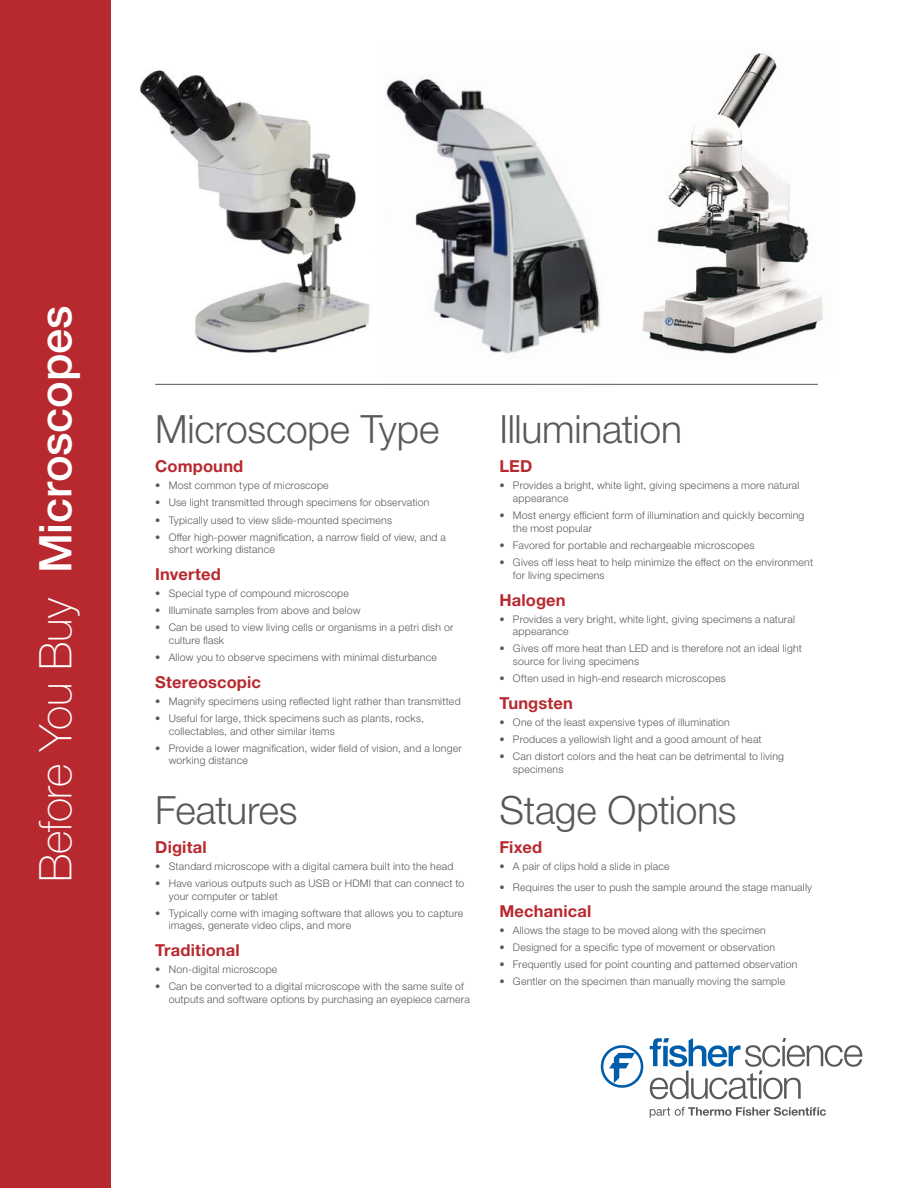
<style>
.page{position:relative;width:918px;height:1188px;background:#fff}
.page>*{position:absolute;margin:0;border:0;box-sizing:border-box;transform-origin:0 0}
.t1{font:100 45px "Helvetica Neue LTW1 G";letter-spacing:-.005em;color:#fff}
.t2{font:300 39px "Helvetica Neue LTW1 G";letter-spacing:-.005em;color:#58595b}
.t3{font:700 16.5px "Helvetica Neue LTW1 G";letter-spacing:.01em;color:#b8292f}
.t4{font:300 10.5px/12.8px "Helvetica Neue LTW1 G";letter-spacing:.02em;color:#58595b}
.s1{font-weight:500}
</style>
<div class="page">
<svg style="left:650px;top:1107px;width:176px;height:11px"></svg>
<svg style="left:601px;top:1045px;width:42px;height:43px"></svg>
<svg style="left:650px;top:1038px;width:212px;height:61px"></svg>
<img style="left:140px;top:70px;width:230px;height:283px">
<img style="left:642px;top:52px;width:181px;height:302px">
<img style="left:384px;top:79px;width:230px;height:305px">
<div style="left:0;top:0;width:111px;height:1188px;background:#b8292f"></div>
<hr style="left:155px;top:384px;width:663px;height:1px;background:#58595b">
<h1 class="t1" style="left:29px;top:882px;width:578px;rotate:-90deg">Before You Buy <span class="s1">Microscopes</span></h1>
<h2 class="t2" style="left:155px;top:406px;width:286px">Microscope Type</h2>
<h3 class="t3" style="left:155px;top:456px;width:90px">Compound</h3>
<p class="t4" style="left:155px;top:479px;width:175px">• Most common type of microscope</p>
<p class="t4" style="left:155px;top:496px;width:276px">• Use light transmitted through specimens for observation</p>
<p class="t4" style="left:155px;top:513px;width:238px">• Typically used to view slide-mounted specimens</p>
<p class="t4" style="left:169px;top:530px;width:279px;text-indent:-14px">• Offer high-power magnification, a narrow field of view, and a short working distance</p>
<h3 class="t3" style="left:155px;top:564px;width:67px">Inverted</h3>
<p class="t4" style="left:155px;top:587px;width:195px">• Special type of compound microscope</p>
<p class="t4" style="left:155px;top:604px;width:207px">• Illuminate samples from above and below</p>
<p class="t4" style="left:169px;top:621px;width:286px;text-indent:-14px">• Can be used to view living cells or organisms in a petri dish or culture flask</p>
<p class="t4" style="left:155px;top:651px;width:283px">• Allow you to observe specimens with minimal disturbance</p>
<h3 class="t3" style="left:155px;top:672px;width:107px">Stereoscopic</h3>
<p class="t4" style="left:155px;top:695px;width:307px">• Magnify specimens using reflected light rather than transmitted</p>
<p class="t4" style="left:169px;top:712px;width:257px;text-indent:-14px">• Useful for large, thick specimens such as plants, rocks, collectables, and other similar items</p>
<p class="t4" style="left:169px;top:741px;width:295px;text-indent:-14px">• Provide a lower magnification, wider field of vision, and a longer working distance</p>
<h2 class="t2" style="left:155px;top:786px;width:144px">Features</h2>
<h3 class="t3" style="left:155px;top:837px;width:53px">Digital</h3>
<p class="t4" style="left:155px;top:860px;width:300px">• Standard microscope with a digital camera built into the head</p>
<p class="t4" style="left:169px;top:877px;width:297px;text-indent:-14px">• Have various outputs such as USB or HDMI that can connect to your computer or tablet</p>
<p class="t4" style="left:169px;top:906px;width:296px;text-indent:-14px">• Typically come with imaging software that allows you to capture images, generate video clips, and more</p>
<h3 class="t3" style="left:155px;top:940px;width:86px">Traditional</h3>
<p class="t4" style="left:155px;top:963px;width:124px">• Non-digital microscope</p>
<p class="t4" style="left:169px;top:980px;width:303px;text-indent:-14px">• Can be converted to a digital microscope with the same suite of outputs and software options by purchasing an eyepiece camera</p>
<h2 class="t2" style="left:499px;top:406px;width:184px">Illumination</h2>
<h3 class="t3" style="left:499px;top:456px;width:34px">LED</h3>
<p class="t4" style="left:513px;top:479px;width:288px;text-indent:-14px">• Provides a bright, white light, giving specimens a more natural appearance</p>
<p class="t4" style="left:513px;top:509px;width:293px;text-indent:-14px">• Most energy efficient form of illumination and quickly becoming the most popular</p>
<p class="t4" style="left:499px;top:539px;width:256px">• Favored for portable and rechargeable microscopes</p>
<p class="t4" style="left:513px;top:556px;width:302px;text-indent:-14px">• Gives off less heat to help minimize the effect on the environment for living specimens</p>
<h3 class="t3" style="left:499px;top:589px;width:68px">Halogen</h3>
<p class="t4" style="left:513px;top:612px;width:284px;text-indent:-14px">• Provides a very bright, white light, giving specimens a natural appearance</p>
<p class="t4" style="left:513px;top:642px;width:291px;text-indent:-14px">• Gives off more heat than LED and is therefore not an ideal light source for living specimens</p>
<p class="t4" style="left:499px;top:672px;width:228px">• Often used in high-end research microscopes</p>
<h3 class="t3" style="left:499px;top:693px;width:75px">Tungsten</h3>
<p class="t4" style="left:499px;top:716px;width:232px">• One of the least expensive types of illumination</p>
<p class="t4" style="left:499px;top:733px;width:264px">• Produces a yellowish light and a good amount of heat</p>
<p class="t4" style="left:513px;top:750px;width:273px;text-indent:-14px">• Can distort colors and the heat can be detrimental to living specimens</p>
<h2 class="t2" style="left:499px;top:786px;width:239px">Stage Options</h2>
<h3 class="t3" style="left:499px;top:837px;width:44px">Fixed</h3>
<p class="t4" style="left:499px;top:860px;width:172px">• A pair of clips hold a slide in place</p>
<p class="t4" style="left:499px;top:880px;width:314px">• Requires the user to push the sample around the stage manually</p>
<h3 class="t3" style="left:499px;top:901px;width:94px">Mechanical</h3>
<p class="t4" style="left:499px;top:924px;width:268px">• Allows the stage to be moved along with the specimen</p>
<p class="t4" style="left:499px;top:941px;width:277px">• Designed for a specific type of movement or observation</p>
<p class="t4" style="left:499px;top:958px;width:300px">• Frequently used for point counting and patterned observation</p>
<p class="t4" style="left:499px;top:975px;width:287px">• Gentler on the specimen than manually moving the sample</p>
</div>
